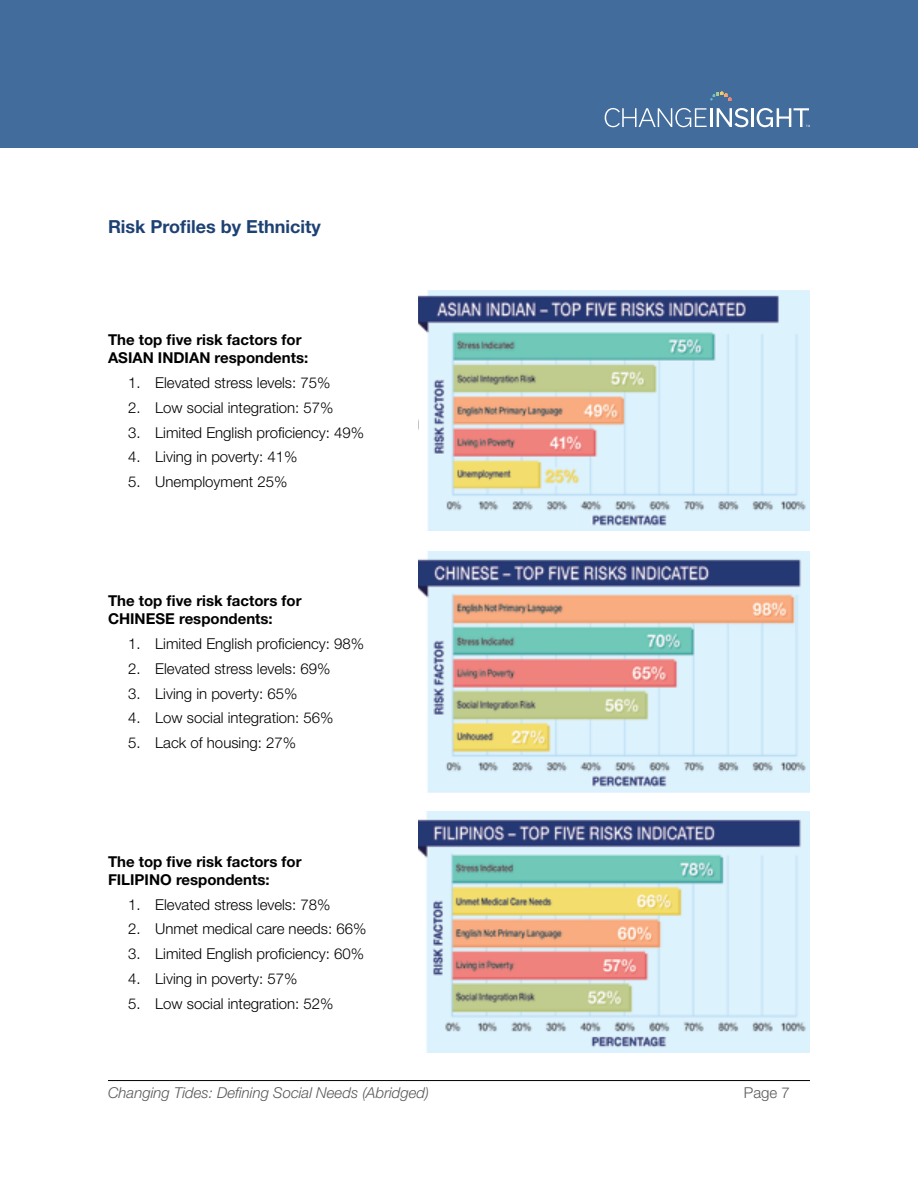
<style>
.page{position:relative;width:918px;height:1188px;background:#fff}
.page>*{position:absolute;margin:0;border:0;box-sizing:border-box;transform-origin:0 0}
.t1{font:700 18px "Helvetica Neue LT Std";color:#1e4173}
.t2{font:300 15px "Helvetica Neue LT Std";color:#000}
.t3{font:700 15px/18px "Helvetica Neue LT Std";color:#000}
.t4{font:italic 300 15px "Helvetica Neue LT Std";color:#58595b}
.t5{font:300 15px "Helvetica Neue LT Std";color:#58595b}
</style>
<div class="page">
<div style="left:0;top:0;width:918px;height:148px;background:#426c9c"></div>
<svg style="left:721px;top:92px;width:11px;height:9px"></svg>
<svg style="left:605px;top:108px;width:102px;height:19px"></svg>
<hr style="left:710px;top:108px;width:3px;height:19px;background:#fff">
<svg style="left:717px;top:108px;width:31px;height:19px"></svg>
<hr style="left:751px;top:108px;width:3px;height:19px;background:#fff">
<svg style="left:757px;top:108px;width:53px;height:19px"></svg>
<hr style="left:108px;top:1080px;width:702px;height:1px;background:#000">
<img style="left:419px;top:291px;width:391px;height:240px">
<img style="left:419px;top:552px;width:391px;height:240px">
<img style="left:419px;top:812px;width:391px;height:241px">
<p class="t1" style="left:108px;top:216px;width:214px">Risk Profiles by Ethnicity</p>
<p class="t3" style="left:108px;top:331px;width:202px">The top five risk factors for<br>ASIAN INDIAN respondents:</p>
<p class="t2" style="left:128px;top:374px;width:204px">1. Elevated stress levels: 75%</p>
<p class="t2" style="left:128px;top:398px;width:207px">2. Low social integration: 57%</p>
<p class="t2" style="left:128px;top:423px;width:237px">3. Limited English proficiency: 49%</p>
<p class="t2" style="left:128px;top:448px;width:171px">4. Living in poverty: 41%</p>
<p class="t2" style="left:128px;top:473px;width:161px">5. Unemployment 25%</p>
<p class="t3" style="left:108px;top:592px;width:195px">The top five risk factors for<br>CHINESE respondents:</p>
<p class="t2" style="left:128px;top:635px;width:237px">1. Limited English proficiency: 98%</p>
<p class="t2" style="left:128px;top:659px;width:204px">2. Elevated stress levels: 69%</p>
<p class="t2" style="left:128px;top:684px;width:171px">3. Living in poverty: 65%</p>
<p class="t2" style="left:128px;top:709px;width:207px">4. Low social integration: 56%</p>
<p class="t2" style="left:128px;top:734px;width:169px">5. Lack of housing: 27%</p>
<p class="t3" style="left:108px;top:852px;width:195px">The top five risk factors for<br>FILIPINO respondents:</p>
<p class="t2" style="left:128px;top:895px;width:204px">1. Elevated stress levels: 78%</p>
<p class="t2" style="left:128px;top:920px;width:240px">2. Unmet medical care needs: 66%</p>
<p class="t2" style="left:128px;top:945px;width:237px">3. Limited English proficiency: 60%</p>
<p class="t2" style="left:128px;top:969px;width:171px">4. Living in poverty: 57%</p>
<p class="t2" style="left:128px;top:994px;width:207px">5. Low social integration: 52%</p>
<p class="t4" style="left:108px;top:1084px;width:323px">Changing Tides: Defining Social Needs (Abridged)</p>
<p class="t5" style="left:744px;top:1084px;width:47px">Page 7</p>
</div>
